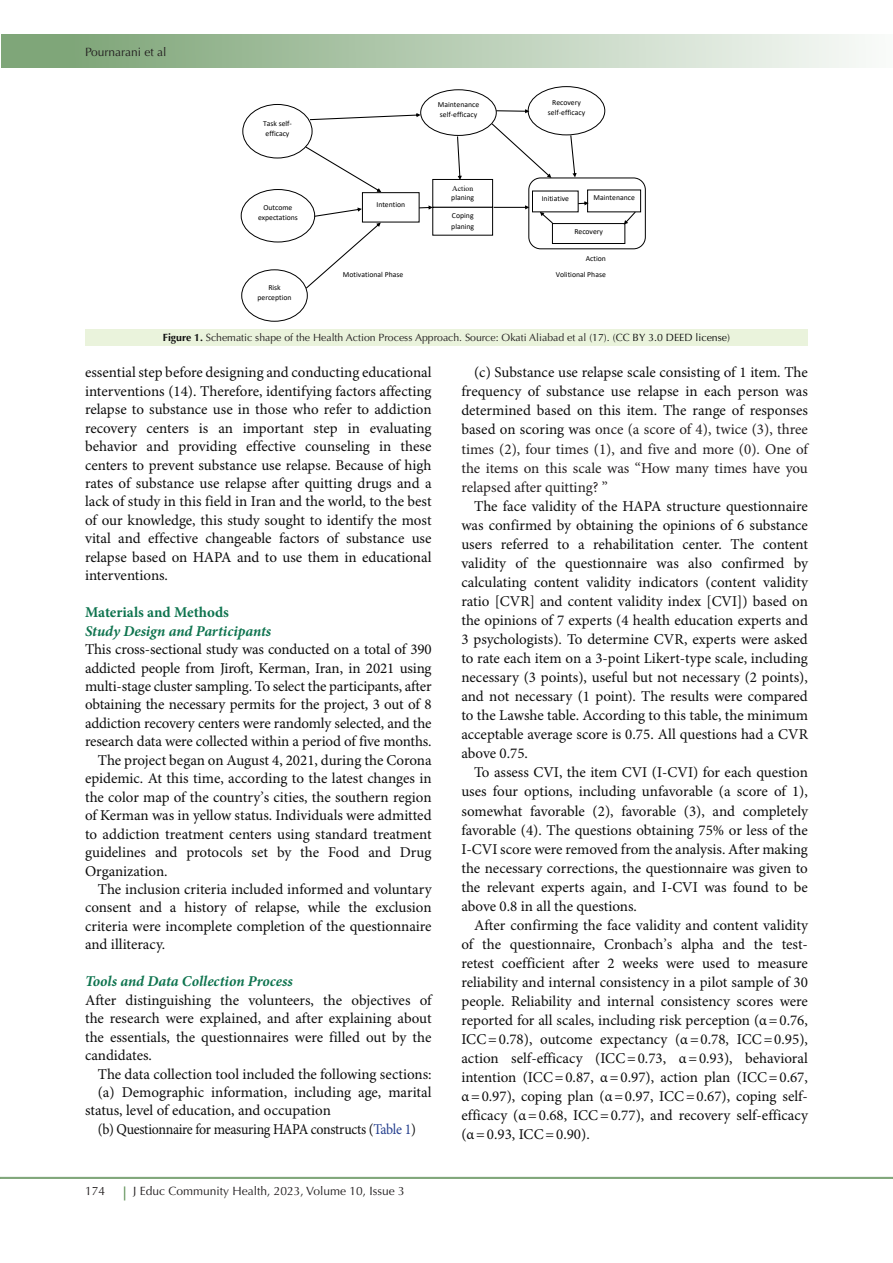
<style>
.page{position:relative;width:893px;height:1263px;background:#fff}
.page>*{position:absolute;margin:0;border:0;box-sizing:border-box;transform-origin:0 0}
.t1{font:15px/19px "Minion Pro";letter-spacing:-.005em;color:#0d0d0d;text-align:justify}
.t2{font:italic 700 15px "Minion Pro";color:#0f744f}
.t3{font:15px "Minion Pro";letter-spacing:-.005em;color:#0d0d0d;scale:.93 1}
.t4{font:700 15px "Minion Pro";color:#0f744f}
.t5{font:12px "Optima LT Std";color:#231f20}
.t6{font:10.5px "Optima LT Std";color:#231f20}
.t7{font:7.65px/10.1px "Calibri";color:#000;text-align:center}
.s1{font-family:"Times New Roman"}
.s2{font-weight:700;color:#0d0d0d}
.s3{color:#0d0d0d}
.s4{color:#231f20}
.s5{color:#253f8e}
</style>
<div class="page">
<hr style="left:0;top:1177px;width:893px;height:2px;background:#7fa679">
<div style="left:1px;top:35px;width:892px;height:33px;background:linear-gradient(to right,#76a070,#f9faf8)"></div>
<svg style="left:124px;top:1186px;width:1px;height:14px"></svg>
<div style="left:85px;top:329px;width:723px;height:16px;background:#eaf3dc"></div>
<div style="left:242px;top:104px;width:70px;height:54px;border:1px solid #000;border-radius:50%"></div>
<div style="left:241px;top:189px;width:74px;height:53px;border:1px solid #000;border-radius:50%"></div>
<div style="left:241px;top:269px;width:67px;height:53px;border:1px solid #000;border-radius:50%"></div>
<div style="left:420px;top:89px;width:77px;height:47px;border:1px solid #000;border-radius:50%"></div>
<div style="left:528px;top:86px;width:77px;height:49px;border:1px solid #000;border-radius:50%"></div>
<svg style="left:305px;top:147px;width:76px;height:45px"></svg>
<svg style="left:306px;top:223px;width:75px;height:66px"></svg>
<svg style="left:315px;top:207px;width:47px;height:10px"></svg>
<svg style="left:310px;top:113px;width:111px;height:7px"></svg>
<div style="left:362px;top:192px;width:57px;height:30px;border:1px solid #000"></div>
<div style="left:432px;top:179px;width:61px;height:29px;border:1px solid #000"></div>
<div style="left:432px;top:207px;width:61px;height:29px;border:1px solid #000"></div>
<div style="left:528px;top:178px;width:118px;height:71px;background:#fff;border:1px solid #000;border-radius:12px"></div>
<div style="left:552px;top:223px;width:73px;height:21px;border:1px solid #000"></div>
<svg style="left:540px;top:212px;width:13px;height:11px"></svg>
<svg style="left:624px;top:212px;width:12px;height:13px"></svg>
<svg style="left:578px;top:201px;width:11px;height:4px"></svg>
<svg style="left:457px;top:136px;width:5px;height:44px"></svg>
<svg style="left:492px;top:123px;width:59px;height:55px"></svg>
<svg style="left:570px;top:135px;width:7px;height:42px"></svg>
<svg style="left:496px;top:109px;width:33px;height:4px"></svg>
<svg style="left:419px;top:205px;width:14px;height:5px"></svg>
<svg style="left:494px;top:205px;width:35px;height:4px"></svg>
<p class="t5" style="left:85px;top:45px;width:83px">Pournarani et al</p>
<p class="t7" style="left:263px;top:118px;width:30px">Task self&shy;efficacy</p>
<p class="t7" style="left:258px;top:202px;width:41px">Outcome expectations</p>
<p class="t7" style="left:257px;top:282px;width:36px">Risk perception</p>
<p class="t7" style="left:376px;top:199px;width:30px">Intention</p>
<p class="t7" style="left:438px;top:99px;width:43px;text-align:left">Maintenance self-efficacy</p>
<p class="t7" style="left:548px;top:97px;width:39px">Recovery self-efficacy</p>
<p class="t7" style="left:451px;top:183px;width:24px;text-align:left"><span class="s1">Action </span>planing</p>
<p class="t7" style="left:451px;top:211px;width:24px;text-align:left">Coping planing</p>
<p class="t7" style="left:542px;top:193px;width:29px">Initiative</p>
<p class="t7" style="left:593px;top:193px;width:43px">Maintenance</p>
<p class="t7" style="left:574px;top:226px;width:30px">Recovery</p>
<p class="t7" style="left:586px;top:253px;width:22px">Action</p>
<p class="t7" style="left:343px;top:269px;width:62px">Motivational Phase</p>
<p class="t7" style="left:556px;top:269px;width:52px">Volitional Phase</p>
<p class="t6" style="left:163px;top:331px;width:569px"><span class="s2">Figure 1.</span> Schematic shape of the Health Action Process Approach. Source: Okati Aliabad et al <span class="s3">(17). (CC BY 3.0 DEED license)</span></p>
<p class="t1" style="left:85px;top:364px;width:348px;line-height:18.5px">essential step before designing and conducting educational interventions (14). Therefore, identifying factors affecting relapse to substance use in those who refer to addiction recovery centers is an important step in evaluating behavior and providing effective counseling in these centers to prevent substance use relapse. Because of high rates of substance use relapse after quitting drugs and a lack of study in this field in Iran and the world, to the best of our knowledge, this study sought to identify the most vital and effective changeable factors of substance use relapse based on HAPA and to use them in educational interventions.</p>
<p class="t4" style="left:85px;top:602px;width:145px">Materials and Methods</p>
<p class="t2" style="left:85px;top:620px;width:188px">Study Design and Participants</p>
<p class="t1" style="left:85px;top:641px;width:348px;line-height:18.5px">This cross-sectional study was conducted on a total of 390 addicted people from Jiroft, Kerman, Iran, in 2021 using multi-stage cluster sampling. To select the participants, after obtaining the necessary permits for the project, 3 out of 8 addiction recovery centers were randomly selected, and the research data were collected within a period of five months.</p>
<p class="t1" style="left:85px;top:751px;width:348px;line-height:18.5px;text-indent:13px">The project began on August 4, 2021, during the Corona epidemic. At this time, according to the latest changes in the color map of the country<span class="s4">’</span>s cities, the southern region of Kerman was in yellow status. Individuals were admitted to addiction treatment centers using standard treatment guidelines and protocols set by the Food and Drug Organization.</p>
<p class="t1" style="left:85px;top:880px;width:348px;line-height:18.5px;text-indent:13px">The inclusion criteria included informed and voluntary consent and a history of relapse, while the exclusion criteria were incomplete completion of the questionnaire and illiteracy.</p>
<p class="t2" style="left:85px;top:971px;width:209px">Tools and Data Collection Process</p>
<p class="t1" style="left:85px;top:991px;width:348px;line-height:18.5px">After distinguishing the volunteers, the objectives of the research were explained, and after explaining about the essentials, the questionnaires were filled out by the candidates.</p>
<p class="t1" style="left:98px;top:1065px;width:335px">The data collection tool included the following sections:</p>
<p class="t1" style="left:85px;top:1083px;width:348px;line-height:18.5px;text-indent:13px">(a) Demographic information, including age, marital status, level of education, and occupation</p>
<p class="t3" style="left:98px;top:1120px;width:344px">(b) Questionnaire for measuring HAPA constructs (<span class="s5">Table 1</span>)</p>
<p class="t5" style="left:85px;top:1184px;width:22px">174</p>
<p class="t5" style="left:133px;top:1184px;width:273px">J Educ Community Health, 2023, Volume 10, Issue 3</p>
<p class="t1" style="left:461px;top:364px;width:348px;text-indent:13px">(c) Substance use relapse scale consisting of 1 item. The frequency of substance use relapse in each person was determined based on this item. The range of responses based on scoring was <span class="s4">once (a score of 4), twice (3), three times (2), four times (1), and five and more (0). One of the items on this scale was “How many times have you relapsed after quitting? ”</span></p>
<p class="t1" style="left:461px;top:497px;width:348px;text-indent:13px">The face validity of the HAPA structure questionnaire was confirmed by obtaining the opinions of 6 substance users referred to a rehabilitation center. The content validity of the questionnaire was also confirmed by calculating content validity indicators (content validity ratio [CVR] and content validity index [CVI]) based on the opinions of 7 experts (4 health education experts and 3 psychologists). To determine CVR, experts were asked to rate each item on a 3-point Likert-type scale, including necessary (3 points), useful but not necessary (2 points), and not necessary (1 point). The results were compared to the Lawshe table. According to this table, the minimum acceptable average score is 0.75. All questions had a CVR above 0.75.</p>
<p class="t1" style="left:461px;top:764px;width:348px;text-indent:13px">To assess CVI, the item CVI (I-CVI) for each question uses four options, including unfavorable (a score of 1), somewhat favorable (2), favorable (3), and completely favorable (4). The questions obtaining 75% or less of the I-CVI score were removed from the analysis. After making the necessary corrections, the questionnaire was given to the relevant experts again, and I-CVI was found to be above 0.8 in all the questions.</p>
<p class="t1" style="left:461px;top:916px;width:348px;text-indent:13px">After confirming the face validity and content validity of the questionnaire, Cronbach<span class="s4">’</span>s alpha and the test&shy;retest coefficient after 2 weeks were used to measure reliability and internal consistency in a pilot sample of 30 people. Reliability and internal consistency scores were reported for all scales, including risk perception (α=0.76, ICC=0.78), outcome expectancy (α=0.78, ICC=0.95), action self-efficacy (ICC=0.73, α=0.93), behavioral intention (ICC=0.87, α=0.97), action plan (ICC=0.67, α=0.97), coping plan (α=0.97, ICC=0.67), coping self&shy;efficacy (α=0.68, ICC=0.77), and recovery self-efficacy (α=0.93, ICC=0.90).</p>
</div>
